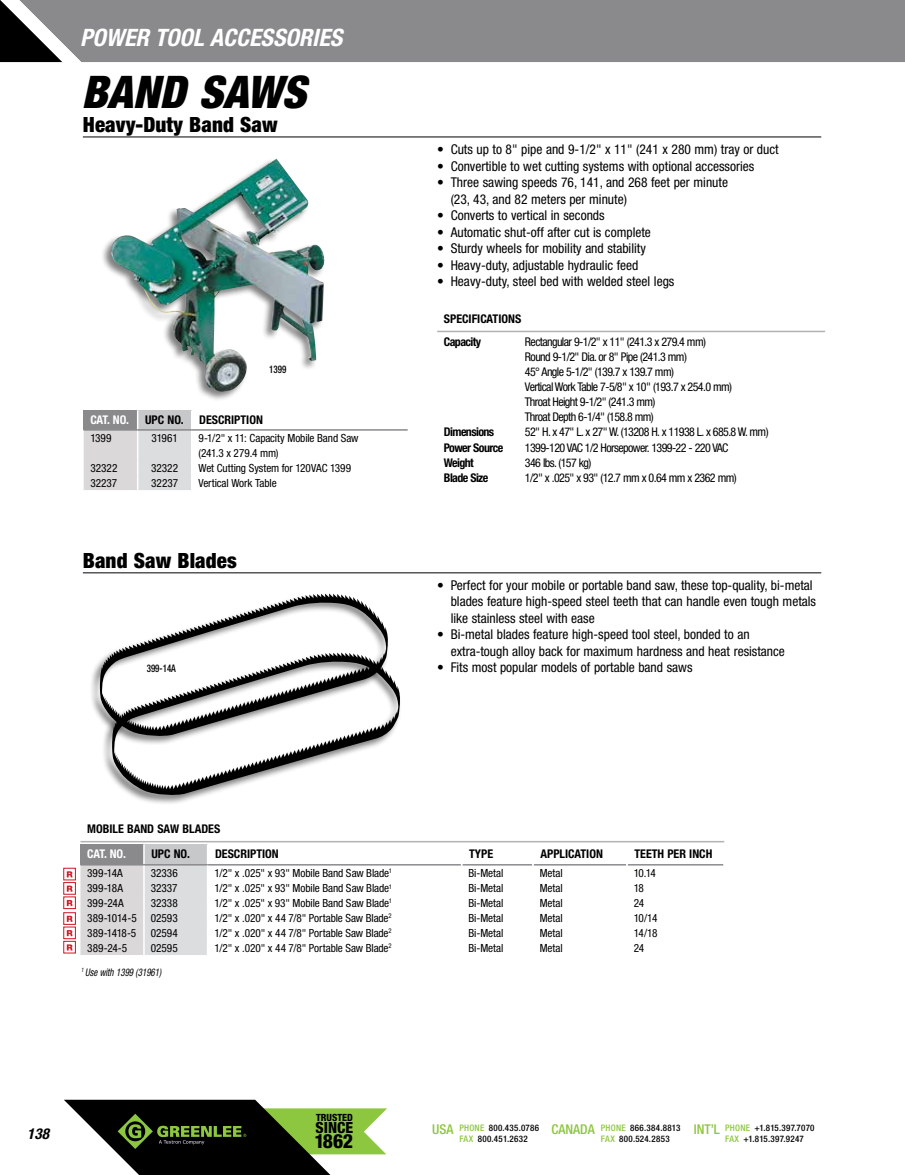
<style>
.page{position:relative;width:905px;height:1175px;background:#fff}
.page>*{position:absolute;margin:0;border:0;box-sizing:border-box;transform-origin:0 0}
.t1{font:italic 900 condensed 45px "Helvetica Neue LT Std";letter-spacing:.005em;color:#000}
.t2{font:italic 700 condensed 24px "Helvetica Neue LT Std";color:#fff}
.t3{font:900 condensed 21px "Helvetica Neue LT Std";letter-spacing:.005em;color:#000}
.t4{font:800 condensed 19.5px "Helvetica Neue LT Std";color:#000}
.t5{font:800 condensed 15.45px "Helvetica Neue LT Std";color:#000}
.t6{font:italic 700 condensed 15px "Helvetica Neue LT Std";color:#000}
.t7{font:condensed 13.5px/16.5px "Helvetica Neue LT Std";color:#000}
.t8{font:500 condensed 13.5px "Helvetica Neue LT Std";color:#8dc63f}
.t9{font:condensed 12px/15px "Helvetica Neue LT Std";letter-spacing:-.05em;color:#000}
.t10{font:700 condensed 12px/22.8px "Helvetica Neue LT Std";color:#000}
.t11{font:700 condensed 12px "Helvetica Neue LT Std";letter-spacing:-.05em;color:#000}
.t12{font:700 condensed 12px "Helvetica Neue LT Std";letter-spacing:-.02em;color:#fff}
.t13{font:condensed 11.25px/15px "Helvetica Neue LT Std";letter-spacing:-.005em;color:#000}
.t14{font:italic condensed 10.5px "Helvetica Neue LT Std";color:#000;scale:.85 1}
.t15{font:500 condensed 10.5px "Helvetica Neue LT Std";color:#000;scale:.85 1}
.t16{font:800 condensed 9.9px "Helvetica Neue LT Std";color:#000}
.t17{font:500 condensed 9px "Helvetica Neue LT Std";letter-spacing:.03em;color:#000}
.s1{color:#8dc63f}
</style>
<div class="page">
<div style="left:81px;top:0;width:823px;height:62px;background:#8a8a8d"></div>
<svg style="left:64px;top:1099px;width:323px;height:75px"></svg>
<svg style="left:0;top:0;width:81px;height:62px"></svg>
<hr style="left:83px;top:136px;width:738px;height:2px;background:#56565a">
<hr style="left:437px;top:331px;width:388px;height:1px;background:#b3b2b3">
<svg style="left:84px;top:410px;width:108px;height:80px;background:#cdcdce"></svg>
<hr style="left:192px;top:429px;width:215px;height:1px;background:#8a8a8d">
<hr style="left:83px;top:572px;width:738px;height:1px;background:#56565a">
<div style="left:102px;top:651px;width:300px;height:154px;background:#000;opacity:.5"></div>
<div style="left:89px;top:592px;width:300px;height:154px;background:#000;opacity:.5"></div>
<svg style="left:100px;top:593px;width:300px;height:202px"></svg>
<div style="left:101px;top:157px;width:225px;height:245px;background:#000;opacity:.5"></div>
<img style="left:107px;top:158px;width:218px;height:234px">
<hr style="left:207px;top:864px;width:254px;height:1px;background:#8a8a8d">
<hr style="left:462px;top:864px;width:70px;height:1px;background:#8a8a8d">
<hr style="left:533px;top:864px;width:93px;height:1px;background:#8a8a8d">
<hr style="left:627px;top:864px;width:96px;height:1px;background:#8a8a8d">
<svg style="left:80px;top:844px;width:128px;height:111px;background:#d1d1d2"></svg>
<hr style="left:80px;top:841px;width:644px;height:1px;background:#b3b2b3">
<svg style="left:63px;top:867px;width:13px;height:13px"></svg>
<svg style="left:67px;top:871px;width:6px;height:6px"></svg>
<svg style="left:63px;top:912px;width:13px;height:13px"></svg>
<svg style="left:67px;top:915px;width:6px;height:6px"></svg>
<svg style="left:63px;top:882px;width:13px;height:12px"></svg>
<svg style="left:67px;top:885px;width:6px;height:6px"></svg>
<svg style="left:63px;top:926px;width:13px;height:13px"></svg>
<svg style="left:67px;top:930px;width:6px;height:6px"></svg>
<svg style="left:63px;top:896px;width:13px;height:13px"></svg>
<svg style="left:67px;top:900px;width:6px;height:6px"></svg>
<svg style="left:63px;top:940px;width:13px;height:13px"></svg>
<svg style="left:67px;top:944px;width:6px;height:6px"></svg>
<h2 class="t2" style="left:80px;top:22px;width:264px">POWER TOOL ACCESSORIES</h2>
<h1 class="t1" style="left:81px;top:64px;width:226px">BAND SAWS</h1>
<h3 class="t3" style="left:83px;top:111px;width:196px">Heavy-Duty Band Saw</h3>
<p class="t15" style="left:269px;top:362px;width:22px">1399</p>
<p class="t12" style="left:90px;top:412px;width:40px">CAT. NO.</p>
<p class="t10" style="left:145px;top:408px;width:40px">UPC NO.</p>
<p class="t10" style="left:199px;top:408px;width:65px">DESCRIPTION</p>
<p class="t13" style="left:90px;top:430px;width:23px">1399</p>
<p class="t13" style="left:151px;top:430px;width:28px">31961</p>
<p class="t13" style="left:198px;top:430px;width:162px">9-1/2" x 11: Capacity Mobile Band Saw (241.3 x 279.4 mm)</p>
<p class="t13" style="left:90px;top:460px;width:28px">32322</p>
<p class="t13" style="left:151px;top:460px;width:28px">32322</p>
<p class="t13" style="left:198px;top:460px;width:154px">Wet Cutting System for 120VAC 1399</p>
<p class="t13" style="left:90px;top:475px;width:28px">32237</p>
<p class="t13" style="left:151px;top:475px;width:28px">32237</p>
<p class="t13" style="left:198px;top:475px;width:80px">Vertical Work Table</p>
<h3 class="t3" style="left:83px;top:547px;width:155px">Band Saw Blades</h3>
<p class="t15" style="left:147px;top:662px;width:36px">399-14A</p>
<p class="t7" style="left:437px;top:141px;width:343px">• Cuts up to 8" pipe and 9-1/2" x 11" (241 x 280 mm) tray or duct</p>
<p class="t7" style="left:437px;top:158px;width:319px">• Convertible to wet cutting systems with optional accessories</p>
<p class="t7" style="left:450px;top:174px;width:279px;text-indent:-14px">• Three sawing speeds 76, 141, and 268 feet per minute (23, 43, and 82 meters per minute)</p>
<p class="t7" style="left:437px;top:207px;width:169px">• Converts to vertical in seconds</p>
<p class="t7" style="left:437px;top:224px;width:215px">• Automatic shut-off after cut is complete</p>
<p class="t7" style="left:437px;top:240px;width:210px">• Sturdy wheels for mobility and stability</p>
<p class="t7" style="left:437px;top:256px;width:203px">• Heavy-duty, adjustable hydraulic feed</p>
<p class="t7" style="left:437px;top:273px;width:239px">• Heavy-duty, steel bed with welded steel legs</p>
<p class="t10" style="left:444px;top:307px;width:79px">SPECIFICATIONS<br>Capacity</p>
<p class="t9" style="left:525px;top:334px;width:209px">Rectangular 9-1/2" x 11" (241.3 x 279.4 mm)<br>Round 9-1/2" Dia. or 8" Pipe (241.3 mm)<br>45° Angle 5-1/2" (139.7 x 139.7 mm)<br>Vertical Work Table 7-5/8" x 10" (193.7 x 254.0 mm)<br>Throat Height 9-1/2" (241.3 mm)<br>Throat Depth 6-1/4" (158.8 mm)</p>
<p class="t11" style="left:444px;top:425px;width:52px">Dimensions</p>
<p class="t9" style="left:525px;top:424px;width:245px">52" H. x 47" L. x 27" W. (13208 H. x 11938 L. x 685.8 W. mm)</p>
<p class="t11" style="left:444px;top:440px;width:61px">Power Source</p>
<p class="t9" style="left:525px;top:440px;width:205px">1399-120 VAC 1/2 Horsepower. 1399-22 - 220 VAC</p>
<p class="t10" style="left:444px;top:451px;width:31px">Weight</p>
<p class="t9" style="left:525px;top:455px;width:68px">346 lbs. (157 kg)</p>
<p class="t11" style="left:444px;top:471px;width:46px">Blade Size</p>
<p class="t9" style="left:525px;top:470px;width:213px">1/2" x .025" x 93" (12.7 mm x 0.64 mm x 2362 mm)</p>
<p class="t7" style="left:450px;top:577px;width:367px;text-indent:-14px">• Perfect for your mobile or portable band saw, these top-quality, bi-metal blades feature high-speed steel teeth that can handle even tough metals like stainless steel with ease</p>
<p class="t7" style="left:450px;top:626px;width:336px;text-indent:-14px">• Bi-metal blades feature high-speed tool steel, bonded to an extra-tough alloy back for maximum hardness and heat resistance</p>
<p class="t7" style="left:437px;top:659px;width:257px">• Fits most popular models of portable band saws</p>
<p class="t10" style="left:87px;top:817px;width:134px">MOBILE BAND SAW BLADES</p>
<p class="t12" style="left:87px;top:847px;width:40px">CAT. NO.</p>
<p class="t10" style="left:151px;top:842px;width:40px">UPC NO.</p>
<p class="t10" style="left:215px;top:842px;width:65px">DESCRIPTION</p>
<p class="t10" style="left:469px;top:842px;width:25px">TYPE</p>
<p class="t10" style="left:540px;top:842px;width:64px">APPLICATION</p>
<p class="t10" style="left:634px;top:842px;width:79px">TEETH PER INCH</p>
<p class="t13" style="left:87px;top:865px;width:37px">399-14A</p>
<p class="t13" style="left:151px;top:865px;width:29px">32336</p>
<p class="t13" style="left:214px;top:865px;width:179px">1/2" x .025" x 93" Mobile Band Saw Blade<sup>1</sup></p>
<p class="t13" style="left:468px;top:865px;width:37px">Bi-Metal</p>
<p class="t13" style="left:539px;top:865px;width:25px">Metal</p>
<p class="t13" style="left:633px;top:865px;width:24px">10.14</p>
<p class="t13" style="left:87px;top:881px;width:37px">399-18A</p>
<p class="t13" style="left:151px;top:881px;width:28px">32337</p>
<p class="t13" style="left:214px;top:881px;width:179px">1/2" x .025" x 93" Mobile Band Saw Blade<sup>1</sup></p>
<p class="t13" style="left:468px;top:881px;width:37px">Bi-Metal</p>
<p class="t13" style="left:539px;top:881px;width:25px">Metal</p>
<p class="t13" style="left:633px;top:881px;width:12px">18</p>
<p class="t13" style="left:87px;top:895px;width:38px">399-24A</p>
<p class="t13" style="left:151px;top:895px;width:29px">32338</p>
<p class="t13" style="left:214px;top:895px;width:179px">1/2" x .025" x 93" Mobile Band Saw Blade<sup>1</sup></p>
<p class="t13" style="left:468px;top:895px;width:37px">Bi-Metal</p>
<p class="t13" style="left:539px;top:895px;width:25px">Metal</p>
<p class="t13" style="left:633px;top:895px;width:12px">24</p>
<p class="t13" style="left:87px;top:910px;width:92px">389-1014-5 02593</p>
<p class="t13" style="left:214px;top:910px;width:179px">1/2" x .020" x 44 7/8" Portable Saw Blade<sup>2</sup></p>
<p class="t13" style="left:468px;top:910px;width:37px">Bi-Metal</p>
<p class="t13" style="left:539px;top:910px;width:25px">Metal</p>
<p class="t13" style="left:633px;top:910px;width:25px">10/14</p>
<p class="t13" style="left:87px;top:925px;width:51px">389-1418-5</p>
<p class="t13" style="left:151px;top:925px;width:29px">02594</p>
<p class="t13" style="left:214px;top:925px;width:179px">1/2" x .020" x 44 7/8" Portable Saw Blade<sup>2</sup></p>
<p class="t13" style="left:468px;top:925px;width:37px">Bi-Metal</p>
<p class="t13" style="left:539px;top:925px;width:25px">Metal</p>
<p class="t13" style="left:633px;top:925px;width:25px">14/18</p>
<p class="t13" style="left:87px;top:940px;width:42px">389-24-5</p>
<p class="t13" style="left:151px;top:940px;width:29px">02595</p>
<p class="t13" style="left:214px;top:940px;width:179px">1/2" x .020" x 44 7/8" Portable Saw Blade<sup>2</sup></p>
<p class="t13" style="left:468px;top:940px;width:37px">Bi-Metal</p>
<p class="t13" style="left:539px;top:940px;width:25px">Metal</p>
<p class="t13" style="left:633px;top:940px;width:12px">24</p>
<p class="t14" style="left:81px;top:966px;width:96px"><sup>1</sup> Use with 1399 (31961)</p>
<p class="t6" style="left:27px;top:1124px;width:23px">138</p>
<p class="t16" style="left:316px;top:1111px;width:38px">TRUSTED</p>
<p class="t5" style="left:315px;top:1118px;width:39px">SINCE</p>
<h3 class="t4" style="left:314px;top:1129px;width:40px">1862</h3>
<p class="t8" style="left:432px;top:1121px;width:23px">USA</p>
<p class="t8" style="left:551px;top:1121px;width:45px">CANADA</p>
<p class="t8" style="left:693px;top:1121px;width:28px">INT’L</p>
<p class="t17" style="left:459px;top:1133px;width:70px"><span class="s1">FAX</span> 800.451.2632</p>
<p class="t17" style="left:600px;top:1133px;width:70px"><span class="s1">FAX</span> 800.524.2853</p>
<p class="t17" style="left:725px;top:1133px;width:80px"><span class="s1">FAX</span> +1.815.397.9247</p>
<p class="t17" style="left:459px;top:1122px;width:81px"><span class="s1">PHONE</span> 800.435.0786</p>
<p class="t17" style="left:600px;top:1122px;width:81px"><span class="s1">PHONE</span> 866.384.8813</p>
<p class="t17" style="left:725px;top:1122px;width:91px"><span class="s1">PHONE</span> +1.815.397.7070</p>
</div>
